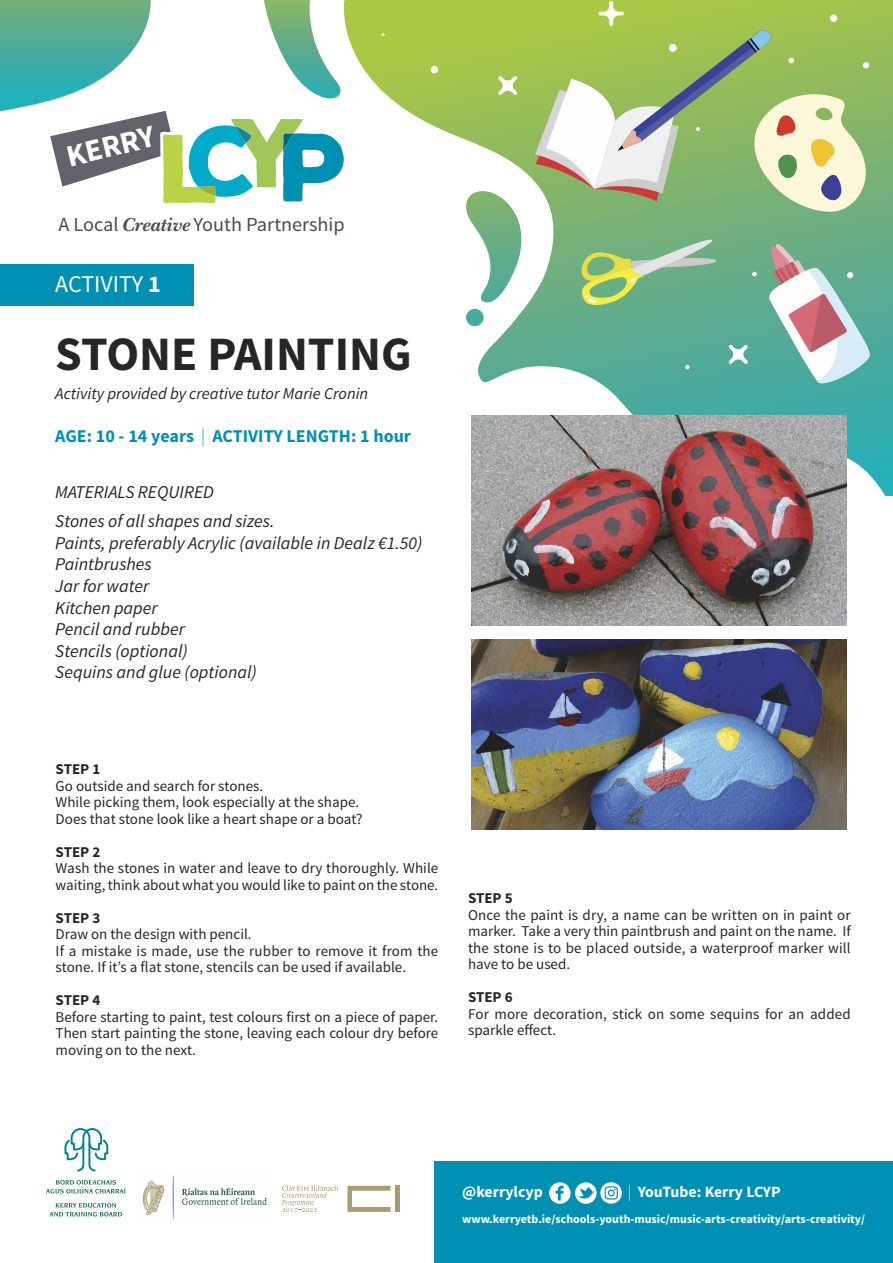
<style>
.page{position:relative;width:893px;height:1263px;background:#fff}
.page>*{position:absolute;margin:0;border:0;box-sizing:border-box;transform-origin:0 0}
.t1{font:700 48px "Source Sans Pro";color:#272526}
.t2{font:700 30.9px "Source Sans Pro";color:#fefefe}
.t3{font:24px "Source Sans Pro";color:#fff}
.t4{font:19.8px "Source Sans Pro";color:#484c54}
.t5{font:italic 18px/21.6px "Source Sans Pro";color:#272526}
.t6{font:700 18px "Source Sans Pro";color:#0090b3}
.t7{font:italic 16.5px "Source Sans Pro";color:#272526}
.t8{font:700 15.75px "Source Sans Pro";color:#fff}
.t9{font:15px/16.5px "Source Sans Pro";color:#272526}
.t10{font:700 15px "Source Sans Pro";color:#272526}
.t11{font:700 12px "Source Sans Pro";color:#fff}
.s1{font-family:"New Baskerville";font-weight:700;font-style:italic}
.s2{font-weight:700}
.s3{font-weight:300}
</style>
<div class="page">
<svg style="left:184px;top:0;width:709px;height:496px"></svg>
<div style="left:446px;top:139px;width:7px;height:7px;background:#fefefe;border-radius:50%"></div>
<svg style="left:685px;top:365px;width:5px;height:4px"></svg>
<div style="left:431px;top:66px;width:7px;height:7px;background:#fefefe;border-radius:50%"></div>
<svg style="left:752px;top:272px;width:5px;height:4px"></svg>
<svg style="left:498px;top:76px;width:19px;height:19px"></svg>
<svg style="left:728px;top:345px;width:20px;height:19px"></svg>
<svg style="left:535px;top:1px;width:334px;height:211px;background:#acc57f"></svg>
<svg style="left:465px;top:190px;width:58px;height:116px"></svg>
<div style="left:466px;top:309px;width:18px;height:17px;background:#45aba0;border-radius:50%"></div>
<svg style="left:767px;top:243px;width:105px;height:144px"></svg>
<svg style="left:580px;top:235px;width:138px;height:74px;background:#88ba84"></svg>
<svg style="left:0;top:0;width:359px;height:203px"></svg>
<div style="left:0;top:264px;width:194px;height:42px;background:#0090b3"></div>
<img style="left:471px;top:415px;width:376px;height:211px">
<img style="left:472px;top:640px;width:375px;height:190px">
<svg style="left:64px;top:1128px;width:45px;height:44px"></svg>
<svg style="left:46px;top:1180px;width:80px;height:13px"></svg>
<svg style="left:49px;top:1203px;width:73px;height:13px"></svg>
<img style="left:142px;top:1175px;width:125px;height:45px">
<svg style="left:282px;top:1184px;width:56px;height:29px"></svg>
<svg style="left:348px;top:1186px;width:42px;height:26px"></svg>
<hr style="left:395px;top:1186px;width:4px;height:26px;background:#aa9c6d">
<div style="left:434px;top:1161px;width:459px;height:102px;background:#0090b3"></div>
<svg style="left:549px;top:1182px;width:73px;height:22px"></svg>
<h2 class="t2" style="left:64px;top:146px;width:91px;rotate:-14deg">KERRY</h2>
<h3 class="t4" style="left:58px;top:217px;width:288px">A Local <span class="s1">Creative</span> Youth Partnership</h3>
<h3 class="t3" style="left:55px;top:275px;width:107px">ACTIVITY <span class="s2">1</span></h3>
<h1 class="t1" style="left:55px;top:337px;width:358px">STONE PAINTING</h1>
<p class="t7" style="left:55px;top:387px;width:314px">Activity provided by creative tutor Marie Cronin</p>
<p class="t6" style="left:55px;top:430px;width:357px">AGE: 10 - 14 years <span class="s3">|</span> ACTIVITY LENGTH: 1 hour</p>
<p class="t5" style="left:55px;top:479px;width:221px;line-height:29.1px">MAteriAlS required<br>Stones of all shapes and sizes.</p>
<p class="t5" style="left:55px;top:533px;width:369px">Paints, preferably Acrylic (available in dealz €1.50)<br>Paintbrushes<br>Jar for water<br>Kitchen paper<br>Pencil and rubber<br>Stencils (optional)<br>Sequins and glue (optional)</p>
<p class="t10" style="left:56px;top:764px;width:46px">STEP 1</p>
<p class="t9" style="left:56px;top:779px;width:308px">Go outside and search for stones.<br>While picking them, look especially at the shape.<br>Does that stone look like a heart shape or a boat?</p>
<p class="t10" style="left:56px;top:846px;width:46px">STEP 2</p>
<p class="t9" style="left:56px;top:861px;width:384px">Wash the stones in water and leave to dry thoroughly. While waiting, think about what you would like to paint on the stone.</p>
<p class="t10" style="left:56px;top:912px;width:46px">STEP 3</p>
<p class="t9" style="left:56px;top:927px;width:384px">Draw on the design with pencil.<br>If a mistake is made, use the rubber to remove it from the stone. If it’s a flat stone, stencils can be used if available.</p>
<p class="t10" style="left:56px;top:995px;width:46px">STEP 4</p>
<p class="t9" style="left:56px;top:1010px;width:384px;text-align:justify">Before starting to paint, test colours first on a piece of paper.<br>Then start painting the stone, leaving each colour dry before moving on to the next.</p>
<p class="t10" style="left:468px;top:893px;width:46px">STEP 5</p>
<p class="t9" style="left:468px;top:908px;width:384px;text-align:justify">Once the paint is dry, a name can be written on in paint or marker. Take a very thin paintbrush and paint on the name. If the stone is to be placed outside, a waterproof marker will have to be used.</p>
<p class="t10" style="left:468px;top:992px;width:46px">STEP 6</p>
<p class="t9" style="left:468px;top:1007px;width:384px">For more decoration, stick on some sequins for an added sparkle effect.</p>
<p class="t8" style="left:462px;top:1186px;width:82px">@kerrylcyp</p>
<p class="t8" style="left:628px;top:1186px;width:154px"><span class="s3">|</span> YouTube: Kerry LCYP</p>
<p class="t11" style="left:462px;top:1214px;width:404px">www.kerryetb.ie/schools-youth-music/music-arts-creativity/arts-creativity/</p>
</div>
